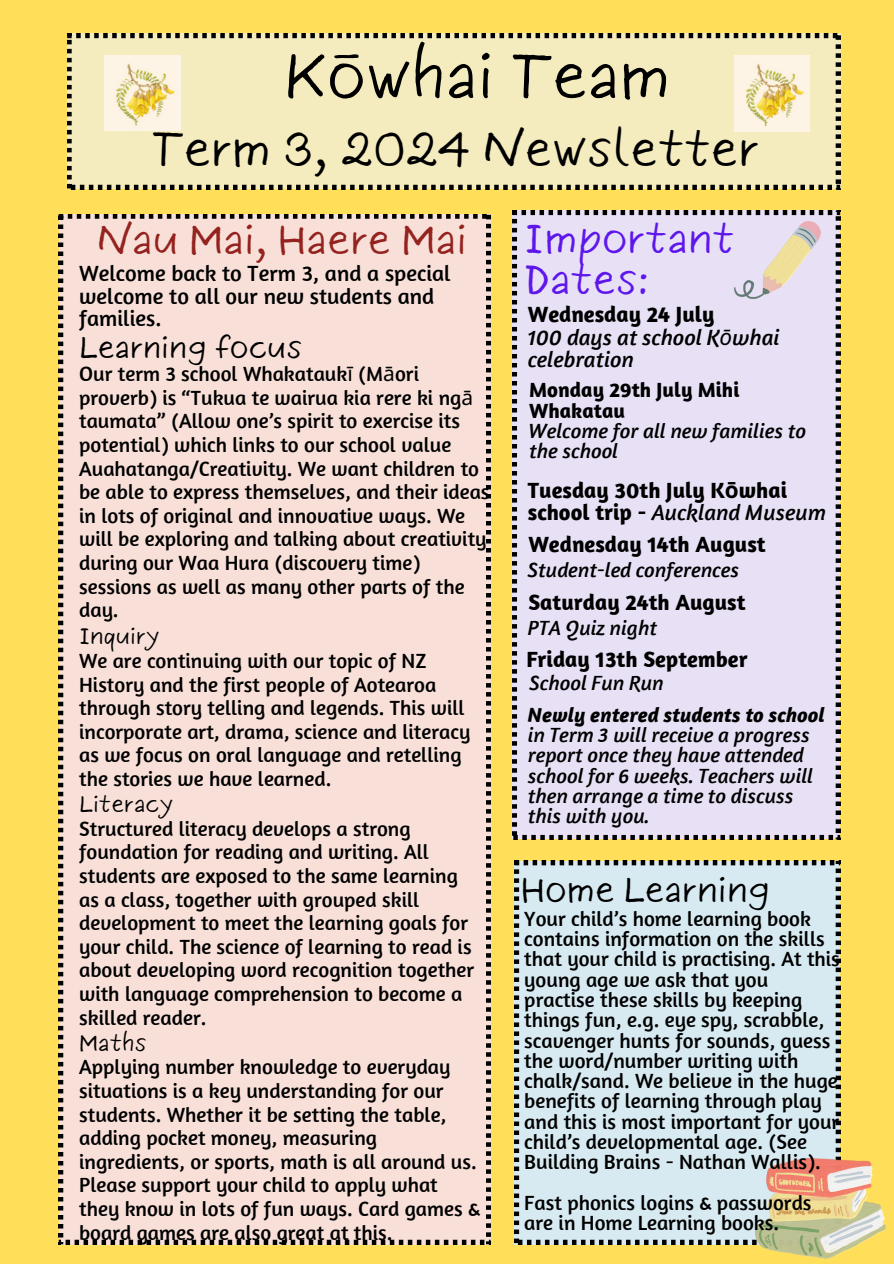
<style>
.page{position:relative;width:894px;height:1264px;background:#fff}
.page>*{position:absolute;margin:0;border:0;box-sizing:border-box;transform-origin:0 0}
.t1{font:62.25px "Six Hands Marker";color:#000}
.t2{font:48px "Six Hands Marker";color:#000}
.t3{font:40.5px "Six Hands Marker";color:#94221e}
.t4{font:40.5px/40.5px "Six Hands Marker";color:#5e17eb}
.t5{font:34.5px "Six Hands Marker";color:#000}
.t6{font:30px "Six Hands Marker";color:#000}
.t7{font:700 22.5px/22.5px "Amaranth";color:#000}
.t8{font:22.5px/22.5px "Amaranth";color:#000}
.t9{font:italic 22.5px/22.5px "Amaranth";color:#000}
.t10{font:22.5px "Six Hands Marker";color:#000}
.t11{font:21px/23.7px "Amaranth";color:#000}
.t12{font:italic 21px/20.2px "Amaranth";color:#000}
.t13{font:700 21px/20.2px "Amaranth";color:#000}
.s1{font-family:"Noto Sans"}
.s2{font-weight:400;font-style:italic}
.s3{font-weight:700}
</style>
<div class="page">
<div style="left:0;top:0;width:893px;height:1263px;background:#ffde59"></div>
<div style="left:67px;top:34px;width:772px;height:155px;background:#f4ecbe"></div>
<div style="left:512px;top:210px;width:327px;height:629px;background:#e8e1f6"></div>
<div style="left:59px;top:214px;width:431px;height:1030px;background:#f8e0d9"></div>
<img style="left:734px;top:56px;width:75px;height:75px">
<div style="left:514px;top:860px;width:325px;height:384px;background:#d7eaf1"></div>
<img style="left:105px;top:55px;width:75px;height:75px">
<img style="left:755px;top:1158px;width:130px;height:100px">
<img style="left:734px;top:222px;width:86px;height:76px">
<p class="t1" style="left:284px;top:23px;width:388px">Kōwhai Team</p>
<h3 class="t2" style="left:151px;top:108px;width:609px">Term 3, 2024 Newsletter</h3>
<p class="t3" style="left:96px;top:206px;width:372px">Nau Mai, Haere Mai</p>
<h5 class="t4" style="left:524px;top:218px;width:212px">Important<br>Dates:</h5>
<p class="t8" style="left:79px;top:262px;width:373px">Welcome back to Term 3, and a special welcome to all our new students and families.</p>
<p class="t7" style="left:527px;top:302px;width:188px">Wednesday 24 July</p>
<p class="t9" style="left:527px;top:325px;width:253px">100 days at school K<span class="s1">ō</span>whai celebration</p>
<p class="t13" style="left:529px;top:379px;width:211px">Monday 29th July Mihi<br>Whakatau</p>
<h6 class="t12" style="left:529px;top:420px;width:278px">Welcome for all new families to the school</h6>
<p class="t6" style="left:79px;top:321px;width:225px">Learning focus</p>
<p class="t11" style="left:79px;top:361px;width:412px">Our term 3 school Whakatauk<span class="s1">ī</span> (M<span class="s1">ā</span>ori proverb) is “Tukua te wairua kia rere ki ng<span class="s1">ā </span>taumata” (Allow one’s spirit to exercise its potential) which links to our school value Auahatanga/Creativity. We want children to be able to express themselves, and their ideas in lots of original and innovative ways. We will be exploring and talking about creativity during our Waa Hura (discovery time) sessions as well as many other parts of the day.</p>
<p class="t7" style="left:527px;top:478px;width:299px">Tuesday 30th July K<span class="s1">ō</span>whai school trip - <span class="s2">Auckland Museum</span></p>
<h6 class="t7" style="left:528px;top:533px;width:239px">Wednesday 14th August</h6>
<p class="t12" style="left:527px;top:559px;width:213px">Student-led conferences</p>
<p class="t7" style="left:528px;top:590px;width:219px">Saturday 24th August</p>
<p class="t12" style="left:527px;top:617px;width:131px">PTA Quiz night</p>
<p class="t10" style="left:79px;top:617px;width:82px">Inquiry</p>
<p class="t11" style="left:79px;top:648px;width:392px">We are continuing with our topic of NZ History and the first people of Aotearoa through story telling and legends. This will incorporate art, drama, science and literacy as we focus on oral language and retelling the stories we have learned.</p>
<h3 class="t10" style="left:79px;top:785px;width:96px">Literacy</h3>
<p class="t11" style="left:79px;top:816px;width:396px">Structured literacy develops a strong foundation for reading and writing. All students are exposed to the same learning as a class, together with grouped skill development to meet the learning goals for your child. The science of learning to read is about developing word recognition together with language comprehension to become a skilled reader.</p>
<p class="t10" style="left:79px;top:1023px;width:69px">Maths</p>
<p class="t11" style="left:79px;top:1054px;width:402px">Applying number knowledge to everyday situations is a key understanding for our students. Whether it be setting the table, adding pocket money, measuring ingredients, or sports, math is all around us.<br>Please support your child to apply what they know in lots of fun ways. Card games &amp; board games are also great at this.</p>
<p class="t7" style="left:526px;top:647px;width:223px">Friday 13th September</p>
<h4 class="t12" style="left:529px;top:671px;width:136px">School Fun Run</h4>
<p class="t12" style="left:527px;top:704px;width:298px"><span class="s3">Newly entered students to school </span>in Term 3 will receive a progress report once they have attended school for 6 weeks. Teachers will then arrange a time to discuss this with you.</p>
<p class="t5" style="left:520px;top:860px;width:251px">Home Learning</p>
<p class="t11" style="left:524px;top:908px;width:317px;line-height:20.2px">Your child’s home learning book contains information on the skills that your child is practising. At this young age we ask that you practise these skills by keeping things fun, e.g. eye spy, scrabble, scavenger hunts for sounds, guess the word/number writing with chalk/sand. We believe in the huge benefits of learning through play and this is most important for your child’s developmental age. (See Building Brains - Nathan Wallis).</p>
<h6 class="t11" style="left:524px;top:1191px;width:289px;line-height:20.2px">Fast phonics logins &amp; passwords are in Home Learning books.</h6>
</div>
